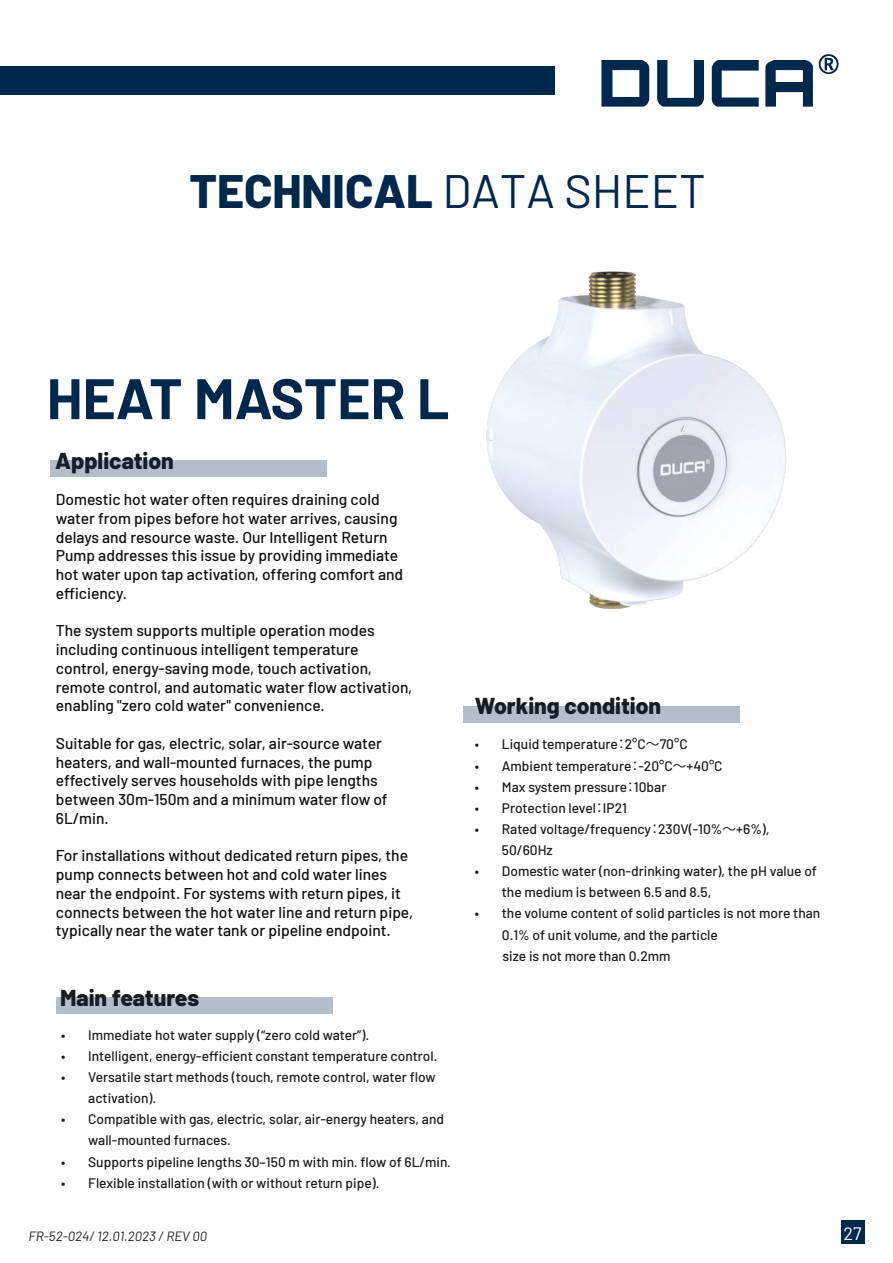
<style>
.page{position:relative;width:893px;height:1263px;background:#fff}
.page>*{position:absolute;margin:0;border:0;box-sizing:border-box;transform-origin:0 0}
.t1{font:700 57px "Barlow";color:#00284c}
.t2{font:800 46.95px "Barlow";color:#00284c}
.t3{font:800 22.95px "Barlow";color:#1a1a19}
.t4{font:18px "Barlow";color:#fff}
.t5{font:500 15.6px/18.8px "Barlow";color:#0d0f0e}
.t6{font:500 13.8px/21.1px "Barlow";color:#1a1a19}
.t7{font:italic 13.5px "Barlow";color:#231f20}
.s1{font-weight:400}
.s2{font-family:"Koz Go Pr 6 N";font-weight:400}
.s3{font-weight:600;font-size:15.15px}
</style>
<div class="page">
<img style="left:486px;top:271px;width:300px;height:339px">
<div style="left:51px;top:461px;width:276px;height:16px;background:#b3bec9"></div>
<div style="left:56px;top:998px;width:276px;height:16px;background:#b3bec9"></div>
<div style="left:463px;top:706px;width:277px;height:16px;background:#b3bec9"></div>
<div style="left:842px;top:1220px;width:23px;height:23px;background:#00284c"></div>
<div style="left:1px;top:66px;width:554px;height:29px;background:#00284c"></div>
<svg style="left:819px;top:54px;width:20px;height:20px"></svg>
<svg style="left:601px;top:60px;width:48px;height:47px"></svg>
<svg style="left:657px;top:60px;width:47px;height:47px"></svg>
<svg style="left:712px;top:60px;width:47px;height:47px"></svg>
<svg style="left:765px;top:60px;width:48px;height:47px"></svg>
<h2 class="t2" style="left:189px;top:156px;width:518px">TECHNICAL <span class="s1">DATA SHEET</span></h2>
<h1 class="t1" style="left:47px;top:356px;width:404px">HEAT MASTER L</h1>
<h3 class="t3" style="left:55px;top:443px;width:120px">Application</h3>
<p class="t5" style="left:56px;top:489px;width:349px">Domestic hot water often requires draining cold water from pipes before hot water arrives, causing delays and resource waste. Our Intelligent Return Pump addresses this issue by providing immediate hot water upon tap activation, offering comfort and efficiency.</p>
<p class="t5" style="left:56px;top:620px;width:358px">The system supports multiple operation modes including continuous intelligent temperature control, energy-saving mode, touch activation, remote control, and automatic water flow activation, enabling "zero cold water" convenience.</p>
<p class="t5" style="left:56px;top:732px;width:333px">Suitable for gas, electric, solar, air-source water heaters, and wall-mounted furnaces, the pump effectively serves households with pipe lengths between 30m-150m and a minimum water flow of 6L/min.</p>
<p class="t5" style="left:56px;top:845px;width:359px">For installations without dedicated return pipes, the pump connects between hot and cold water lines near the endpoint. For systems with return pipes, it connects between the hot water line and return pipe, typically near the water tank or pipeline endpoint.</p>
<h3 class="t3" style="left:60px;top:980px;width:141px">Main features</h3>
<p class="t6" style="left:61px;top:1023px;width:309px">• Immediate hot water supply (“zero cold water”).</p>
<p class="t6" style="left:61px;top:1044px;width:378px">• Intelligent, energy-efficient constant temperature control.</p>
<p class="t6" style="left:88px;top:1065px;width:349px;text-indent:-27px">• Versatile start methods (touch, remote control, water flow activation).</p>
<p class="t6" style="left:88px;top:1107px;width:357px;text-indent:-27px">• Compatible with gas, electric, solar, air-energy heaters, and wall-mounted furnaces.</p>
<p class="t6" style="left:61px;top:1150px;width:391px">• Supports pipeline lengths 30–150 m with min. flow of 6L/min.</p>
<p class="t6" style="left:61px;top:1171px;width:320px">• Flexible installation (with or without return pipe).</p>
<h3 class="t3" style="left:475px;top:689px;width:188px">Working condition</h3>
<p class="t6" style="left:475px;top:733px;width:214px">• Liquid temperature<span class="s2">：</span>2°C<span class="s2">～</span>70°C</p>
<p class="t6" style="left:475px;top:754px;width:249px">• Ambient temperature<span class="s2">：</span>-20°C<span class="s2">～</span>+40°C</p>
<p class="t6" style="left:475px;top:775px;width:193px">• Max system pressure<span class="s2">：</span>10bar</p>
<p class="t6" style="left:475px;top:796px;width:154px">• Protection level<span class="s2">：</span>IP21</p>
<p class="t6" style="left:502px;top:817px;width:279px;text-indent:-27px">• Rated voltage/frequency<span class="s2">：</span>230V(-10%<span class="s2">～</span>+6%)<span class="s2">，<br></span>50/60Hz</p>
<p class="t6" style="left:502px;top:859px;width:317px;text-indent:-27px">• Domestic water (non-drinking water), the pH value of the medium is between 6.5 and 8.5,</p>
<p class="t6" style="left:502px;top:902px;width:320px;text-indent:-27px">• the volume content of solid particles is not more than<br>0.1% of unit volume, and the particle<br>size is not more than 0.2mm</p>
<p class="t7" style="left:28px;top:1226px;width:180px">FR-52-024/ 12.01.2023 / REV 00</p>
<p class="t4" style="left:844px;top:1220px;width:20px">2 71<span class="s3">1</span></p>
</div>
